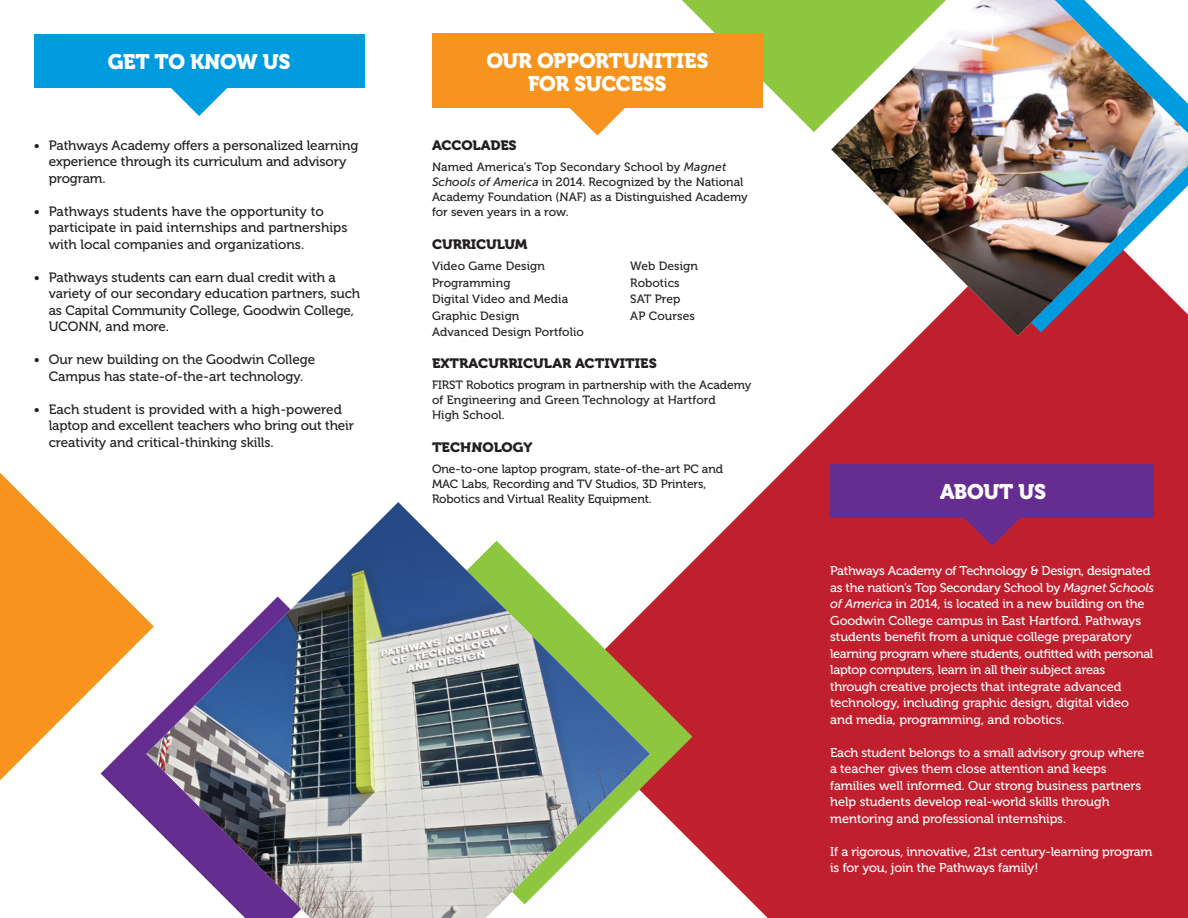
<style>
.page{position:relative;width:1188px;height:918px;background:#fff}
.page>*{position:absolute;margin:0;border:0;box-sizing:border-box;transform-origin:0 0}
.t1{font:21px/22.5px "Museo 900";letter-spacing:-.015em;color:#fff;text-align:center}
.t2{font:13.5px/16.5px "Museo 500";letter-spacing:-.005em;color:#231f20}
.t3{font:13.5px "Museo 900";color:#231f20;scale:1.05 1}
.t4{font:12.75px/16.5px "Museo 500";letter-spacing:-.01em;color:#fff}
.t5{font:12px/15px "Museo 500";color:#231f20}
.s1{font-family:"Museo Sans 500";font-style:italic}
</style>
<div class="page">
<svg style="left:682px;top:0;width:149px;height:132px"></svg>
<svg style="left:0;top:473px;width:125px;height:307px;fill:#f7941e"></svg>
<svg style="left:101px;top:597px;width:45px;height:222px"></svg>
<svg style="left:692px;top:336px;width:496px;height:582px;background:#c63744"></svg>
<svg style="left:650px;top:562px;width:42px;height:280px;fill:#c0202e"></svg>
<img style="left:146px;top:502px;width:504px;height:416px">
<img style="left:831px;top:0;width:357px;height:336px">
<div style="left:34px;top:34px;width:330px;height:54px;background:#009bdf"></div>
<svg style="left:171px;top:88px;width:56px;height:28px"></svg>
<div style="left:830px;top:464px;width:324px;height:54px;background:#662d91"></div>
<svg style="left:964px;top:518px;width:57px;height:28px;background:#93265e"></svg>
<div style="left:432px;top:34px;width:331px;height:74px;background:#f7941e"></div>
<svg style="left:570px;top:108px;width:55px;height:28px"></svg>
<p class="t1" style="left:108px;top:51px;width:184px">GET TO KNOW US</p>
<p class="t2" style="left:34px;top:137px;width:326px">• Pathways Academy offers a personalized learning</p>
<p class="t2" style="left:49px;top:153px;width:299px">experience through its curriculum and advisory</p>
<p class="t2" style="left:49px;top:170px;width:59px">program.</p>
<p class="t2" style="left:34px;top:203px;width:292px">• Pathways students have the opportunity to</p>
<p class="t2" style="left:49px;top:219px;width:300px">participate in paid internships and partnerships with local companies and organizations.</p>
<p class="t2" style="left:34px;top:269px;width:304px">• Pathways students can earn dual credit with a</p>
<p class="t2" style="left:49px;top:285px;width:313px">variety of our secondary education partners, such</p>
<p class="t2" style="left:49px;top:302px;width:307px">as Capital Community College, Goodwin College,</p>
<p class="t2" style="left:49px;top:318px;width:122px">UCONN, and more.</p>
<p class="t2" style="left:34px;top:351px;width:283px">• Our new building on the Goodwin College</p>
<p class="t2" style="left:49px;top:368px;width:256px">Campus has state-of-the-art technology.</p>
<p class="t2" style="left:34px;top:401px;width:310px">• Each student is provided with a high-powered</p>
<p class="t2" style="left:49px;top:417px;width:307px">laptop and excellent teachers who bring out their</p>
<p class="t2" style="left:49px;top:434px;width:227px">creativity and critical-thinking skills.</p>
<p class="t1" style="left:486px;top:50px;width:224px">OUR OPPORTUNITIES<br>FOR SUCCESS</p>
<p class="t3" style="left:432px;top:138px;width:82px">ACCOLADES</p>
<p class="t5" style="left:432px;top:160px;width:317px">Named America’s Top Secondary School by <span class="s1">Magnet Schools of America</span> in 2014. Recognized by the National Academy Foundation (NAF) as a Distinguished Academy for seven years in a row.</p>
<p class="t3" style="left:432px;top:237px;width:92px">CURRICULUM</p>
<p class="t5" style="left:432px;top:259px;width:114px">Video Game Design</p>
<p class="t5" style="left:432px;top:275px;width:80px">Programming</p>
<p class="t5" style="left:432px;top:292px;width:138px">Digital Video and Media</p>
<p class="t5" style="left:432px;top:308px;width:89px">Graphic Design</p>
<p class="t5" style="left:432px;top:325px;width:153px">Advanced Design Portfolio</p>
<p class="t3" style="left:432px;top:356px;width:216px">EXTRACURRICULAR ACTIVITIES</p>
<p class="t5" style="left:432px;top:378px;width:321px">FIRST Robotics program in partnership with the Academy of Engineering and Green Technology at Hartford</p>
<p class="t5" style="left:432px;top:408px;width:74px">High School.</p>
<p class="t3" style="left:432px;top:440px;width:97px">TECHNOLOGY</p>
<p class="t5" style="left:432px;top:462px;width:293px">One-to-one laptop program, state-of-the-art PC and<br>MAC Labs, Recording and TV Studios, 3D Printers,<br>Robotics and Virtual Reality Equipment.</p>
<p class="t5" style="left:630px;top:259px;width:69px">Web Design</p>
<p class="t5" style="left:630px;top:275px;width:51px">Robotics</p>
<p class="t5" style="left:630px;top:292px;width:52px">SAT Prep</p>
<p class="t5" style="left:630px;top:308px;width:66px">AP Courses</p>
<p class="t1" style="left:940px;top:480px;width:107px">ABOUT US</p>
<p class="t4" style="left:830px;top:563px;width:325px">Pathways Academy of Technology &amp; Design, designated as the nation’s Top Secondary School by <span class="s1">Magnet Schools of America</span> in 2014, is located in a new building on the Goodwin College campus in East Hartford. Pathways students benefit from a unique college preparatory learning program where students, outfitted with personal laptop computers, learn in all their subject areas through creative projects that integrate advanced technology, including graphic design, digital video and media, programming, and robotics.</p>
<p class="t4" style="left:830px;top:744px;width:316px">Each student belongs to a small advisory group where a teacher gives them close attention and keeps families well informed. Our strong business partners help students develop real-world skills through mentoring and professional internships.</p>
<p class="t4" style="left:830px;top:843px;width:324px">If a rigorous, innovative, 21st century-learning program is for you, join the Pathways family!</p>
</div>
